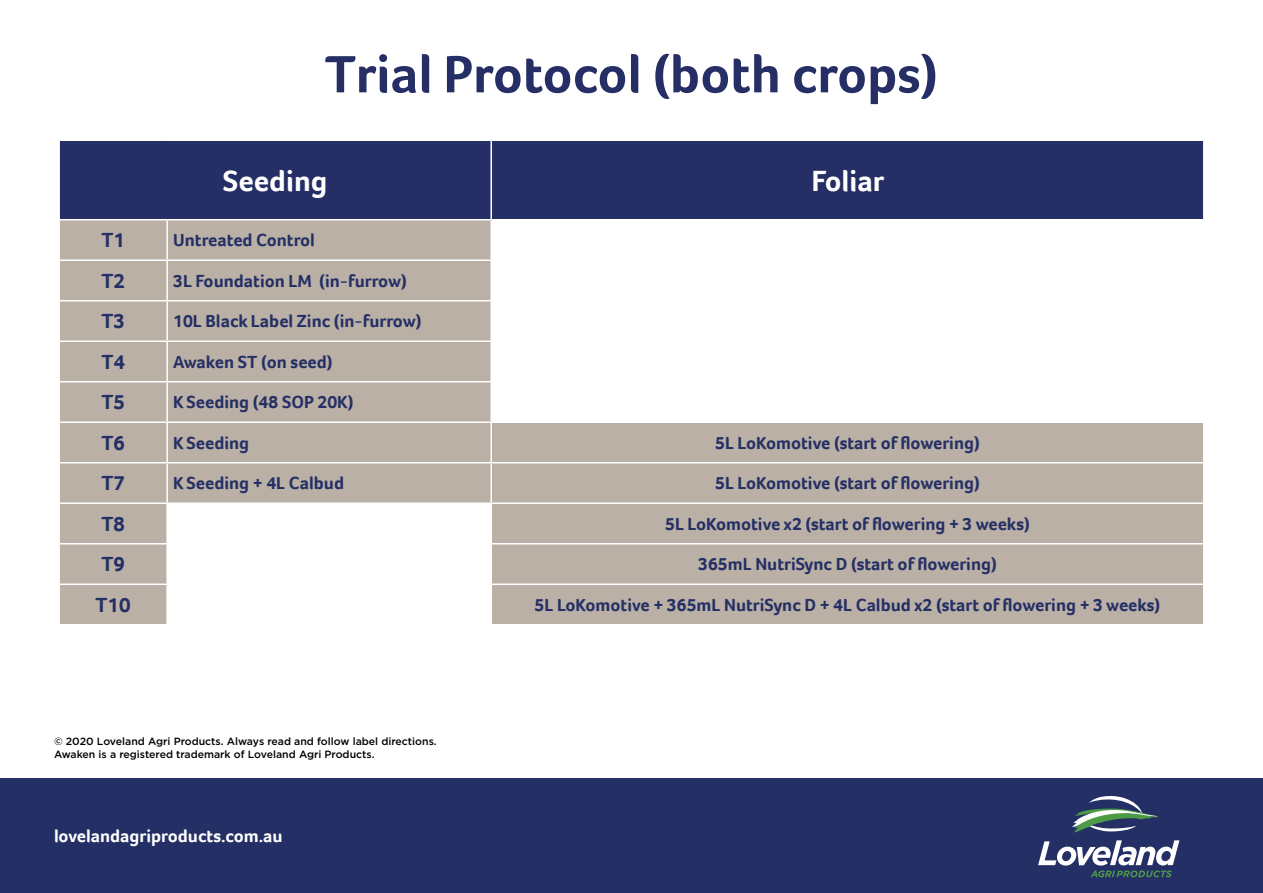
<style>
.page{position:relative;width:1263px;height:893px;background:#fff}
.page>*{position:absolute;margin:0;border:0;box-sizing:border-box;transform-origin:0 0}
.t1{font:700 54px "Foco";color:#252e65}
.t2{font:700 30px "Foco";color:#fff}
.t3{font:700 21px "Foco";color:#243065}
.t4{font:700 18px "Foco";color:#243065}
.t5{font:700 18px "Foco";color:#fff}
.t6{font:500 10.5px/12.6px "Gotham";color:#000}
</style>
<div class="page">
<div style="left:0;top:778px;width:1263px;height:115px;background:#243065"></div>
<svg style="left:1072px;top:796px;width:86px;height:36px"></svg>
<svg style="left:1038px;top:840px;width:141px;height:37px"></svg>
<div style="left:60px;top:141px;width:1143px;height:78px;background:#252e65"></div>
<svg style="left:60px;top:220px;width:1143px;height:404px;fill:#bbb0a6"></svg>
<hr style="left:490px;top:141px;width:2px;height:78px;background:#fff">
<hr style="left:166px;top:220px;width:2px;height:39px;background:#fff">
<hr style="left:490px;top:220px;width:2px;height:39px;background:#fff">
<hr style="left:58px;top:259px;width:109px;height:2px;background:#fff">
<hr style="left:167px;top:259px;width:324px;height:2px;background:#fff">
<hr style="left:166px;top:261px;width:2px;height:39px;background:#fff">
<hr style="left:491px;top:259px;width:713px;height:2px;background:#fff">
<hr style="left:490px;top:261px;width:2px;height:39px;background:#fff">
<hr style="left:58px;top:300px;width:109px;height:1px;background:#fff">
<hr style="left:167px;top:300px;width:324px;height:1px;background:#fff">
<hr style="left:166px;top:301px;width:2px;height:39px;background:#fff">
<hr style="left:491px;top:300px;width:713px;height:1px;background:#fff">
<hr style="left:490px;top:301px;width:2px;height:39px;background:#fff">
<hr style="left:58px;top:340px;width:109px;height:2px;background:#fff">
<hr style="left:167px;top:340px;width:324px;height:2px;background:#fff">
<hr style="left:166px;top:342px;width:2px;height:39px;background:#fff">
<hr style="left:491px;top:340px;width:713px;height:2px;background:#fff">
<hr style="left:490px;top:342px;width:2px;height:39px;background:#fff">
<hr style="left:58px;top:381px;width:109px;height:1px;background:#fff">
<hr style="left:167px;top:381px;width:324px;height:1px;background:#fff">
<hr style="left:166px;top:382px;width:2px;height:39px;background:#fff">
<hr style="left:491px;top:381px;width:713px;height:1px;background:#fff">
<hr style="left:490px;top:382px;width:2px;height:39px;background:#fff">
<hr style="left:58px;top:421px;width:109px;height:2px;background:#fff">
<hr style="left:167px;top:421px;width:324px;height:2px;background:#fff">
<hr style="left:166px;top:423px;width:2px;height:39px;background:#fff">
<hr style="left:491px;top:421px;width:713px;height:2px;background:#fff">
<hr style="left:490px;top:423px;width:2px;height:39px;background:#fff">
<hr style="left:58px;top:462px;width:109px;height:1px;background:#fff">
<hr style="left:167px;top:462px;width:324px;height:1px;background:#fff">
<hr style="left:166px;top:463px;width:2px;height:39px;background:#fff">
<hr style="left:491px;top:462px;width:713px;height:1px;background:#fff">
<hr style="left:490px;top:463px;width:2px;height:39px;background:#fff">
<hr style="left:58px;top:502px;width:109px;height:2px;background:#fff">
<hr style="left:167px;top:502px;width:324px;height:2px;background:#fff">
<hr style="left:166px;top:504px;width:2px;height:39px;background:#fff">
<hr style="left:491px;top:502px;width:713px;height:2px;background:#fff">
<hr style="left:490px;top:504px;width:2px;height:39px;background:#fff">
<hr style="left:58px;top:543px;width:109px;height:1px;background:#fff">
<hr style="left:167px;top:543px;width:324px;height:1px;background:#fff">
<hr style="left:166px;top:544px;width:2px;height:39px;background:#fff">
<hr style="left:491px;top:543px;width:713px;height:1px;background:#fff">
<hr style="left:490px;top:544px;width:2px;height:39px;background:#fff">
<hr style="left:58px;top:583px;width:109px;height:2px;background:#fff">
<hr style="left:167px;top:583px;width:324px;height:2px;background:#fff">
<hr style="left:166px;top:585px;width:2px;height:39px;background:#fff">
<hr style="left:491px;top:583px;width:713px;height:2px;background:#fff">
<hr style="left:490px;top:585px;width:2px;height:39px;background:#fff">
<h1 class="t1" style="left:325px;top:38px;width:615px">Trial Protocol (both crops)</h1>
<h2 class="t2" style="left:223px;top:161px;width:106px">Seeding</h2>
<h2 class="t2" style="left:811px;top:161px;width:74px">Foliar</h2>
<p class="t3" style="left:101px;top:226px;width:25px">T1</p>
<p class="t4" style="left:173px;top:228px;width:143px">Untreated Control</p>
<p class="t3" style="left:101px;top:267px;width:25px">T2</p>
<p class="t4" style="left:173px;top:269px;width:235px">3L Foundation LM (in-furrow)</p>
<p class="t3" style="left:101px;top:307px;width:25px">T3</p>
<p class="t4" style="left:173px;top:309px;width:250px">10L Black Label Zinc (in-furrow)</p>
<p class="t3" style="left:101px;top:348px;width:25px">T4</p>
<p class="t4" style="left:173px;top:350px;width:161px">Awaken ST (on seed)</p>
<p class="t3" style="left:101px;top:388px;width:25px">T5</p>
<p class="t4" style="left:173px;top:390px;width:182px">K Seeding (48 SOP 20K)</p>
<p class="t3" style="left:101px;top:429px;width:25px">T6</p>
<p class="t4" style="left:173px;top:431px;width:78px">K Seeding</p>
<p class="t4" style="left:715px;top:431px;width:266px">5L LoKomotive (start of flowering)</p>
<p class="t3" style="left:101px;top:469px;width:25px">T7</p>
<p class="t4" style="left:173px;top:471px;width:172px">K Seeding + 4L Calbud</p>
<p class="t4" style="left:715px;top:471px;width:266px">5L LoKomotive (start of flowering)</p>
<p class="t3" style="left:101px;top:510px;width:25px">T8</p>
<p class="t4" style="left:665px;top:512px;width:366px">5L LoKomotive x2 (start of flowering + 3 weeks)</p>
<p class="t3" style="left:101px;top:550px;width:25px">T9</p>
<p class="t4" style="left:698px;top:552px;width:300px">365mL NutriSync D (start of flowering)</p>
<p class="t3" style="left:96px;top:591px;width:37px">T10</p>
<p class="t4" style="left:535px;top:593px;width:627px">5L LoKomotive + 365mL NutriSync D + 4L Calbud x2 (start of flowering + 3 weeks)</p>
<p class="t6" style="left:54px;top:735px;width:384px">© 2020 Loveland Agri Products. Always read and follow label directions.<br>Awaken is a registered trademark of Loveland Agri Products.</p>
<p class="t5" style="left:54px;top:824px;width:230px">lovelandagriproducts.com.au</p>
</div>
